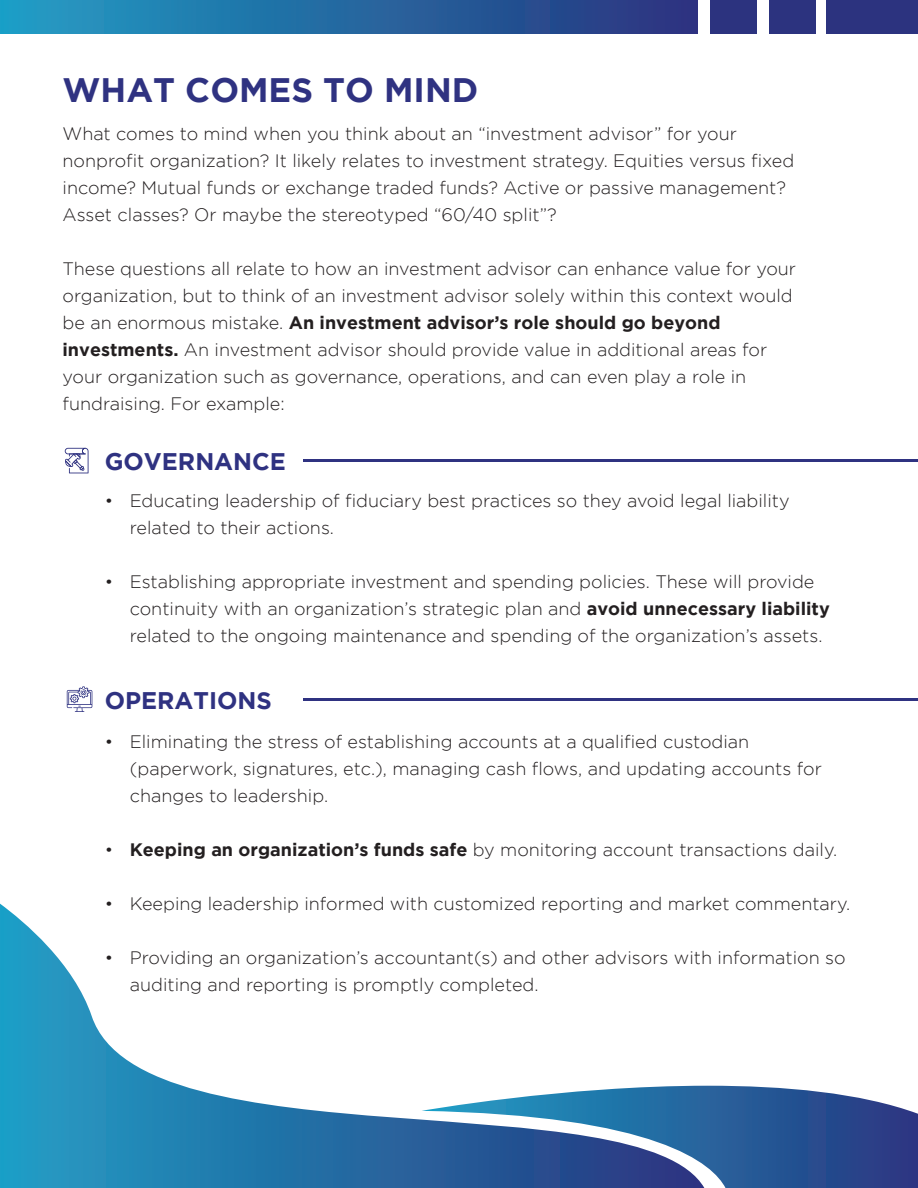
<style>
.page{position:relative;width:918px;height:1188px;background:#fff}
.page>*{position:absolute;margin:0;border:0;box-sizing:border-box;transform-origin:0 0}
.t1{font:700 33.9px "Gotham";color:#2f3281}
.t2{font:700 24px "Gotham";color:#2f3281}
.t3{font:300 18px/27px "Gotham";color:#231f20}
.s1{font-weight:700}
</style>
<div class="page">
<div style="left:0;top:0;width:698px;height:33px;background:linear-gradient(to right,#209ec4,#2a327e)"></div>
<div style="left:710px;top:0;width:46px;height:33px;background:#2c337f"></div>
<div style="left:769px;top:0;width:47px;height:33px;background:#2c337f"></div>
<div style="left:826px;top:0;width:92px;height:33px;background:#2c337f"></div>
<svg style="left:65px;top:448px;width:24px;height:25px"></svg>
<hr style="left:303px;top:460px;width:615px;height:2px;background:#2f3281">
<hr style="left:303px;top:698px;width:615px;height:3px;background:#2f3281">
<svg style="left:67px;top:686px;width:25px;height:26px"></svg>
<svg style="left:704px;top:1086px;width:214px;height:102px;background:#3a5d99"></svg>
<svg style="left:0;top:904px;width:704px;height:284px"></svg>
<h1 class="t1" style="left:63px;top:70px;width:417px">WHAT COMES TO MIND</h1>
<p class="t3" style="left:63px;top:120px;width:733px">What comes to mind when you think about an “investment advisor” for your nonprofit organization? It likely relates to investment strategy. Equities versus fixed income? Mutual funds or exchange traded funds? Active or passive management?<br>Asset classes? Or maybe the stereotyped “60/40 split”?</p>
<p class="t3" style="left:63px;top:255px;width:735px">These questions all relate to how an investment advisor can enhance value for your organization, but to think of an investment advisor solely within this context would be an enormous mistake. <span class="s1">An investment advisor’s role should go beyond investments.</span> An investment advisor should provide value in additional areas for your organization such as governance, operations, and can even play a role in fundraising. For example:</p>
<h2 class="t2" style="left:105px;top:448px;width:183px">GOVERNANCE</h2>
<p class="t3" style="left:105px;top:487px;width:10px">•</p>
<p class="t3" style="left:105px;top:568px;width:10px">•</p>
<p class="t3" style="left:130px;top:487px;width:661px">Educating leadership of fiduciary best practices so they avoid legal liability related to their actions.</p>
<p class="t3" style="left:130px;top:568px;width:702px">Establishing appropriate investment and spending policies. These will provide continuity with an organization’s strategic plan and <span class="s1">avoid unnecessary liability </span>related to the ongoing maintenance and spending of the organization’s assets.</p>
<h2 class="t2" style="left:105px;top:686px;width:169px">OPERATIONS</h2>
<p class="t3" style="left:105px;top:728px;width:10px">•</p>
<p class="t3" style="left:105px;top:836px;width:10px">•</p>
<p class="t3" style="left:105px;top:890px;width:10px">•</p>
<p class="t3" style="left:105px;top:944px;width:10px">•</p>
<p class="t3" style="left:130px;top:728px;width:694px">Eliminating the stress of establishing accounts at a qualified custodian (paperwork, signatures, etc.), managing cash flows, and updating accounts for changes to leadership.</p>
<p class="t3" style="left:130px;top:836px;width:709px"><span class="s1">Keeping an organization’s funds safe</span> by monitoring account transactions daily.</p>
<p class="t3" style="left:130px;top:890px;width:722px">Keeping leadership informed with customized reporting and market commentary.</p>
<p class="t3" style="left:130px;top:944px;width:717px">Providing an organization’s accountant(s) and other advisors with information so auditing and reporting is promptly completed.</p>
</div>
